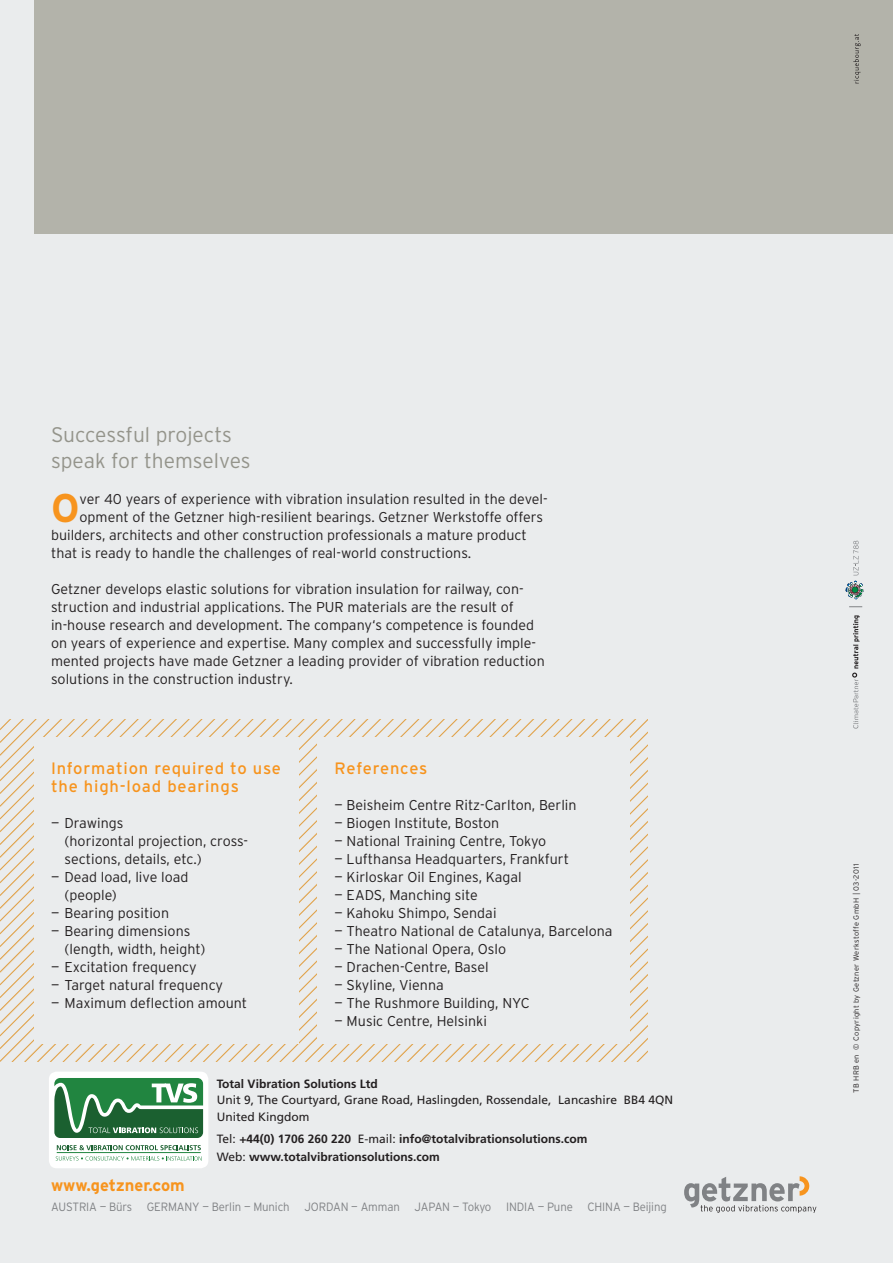
<style>
.page{position:relative;width:893px;height:1263px;background:#eaeced}
.page>*{position:absolute;margin:0;border:0;box-sizing:border-box;transform-origin:0 0}
.t1{font:700 39.9px "Interstate";color:#f7941e}
.t2{font:300 21px/25.5px "Interstate";color:#94948b}
.t3{font:16.5px/18px "Interstate";letter-spacing:.05em;color:#f7941e}
.t4{font:700 16.5px "Interstate";color:#f7941e}
.t5{font:300 14.25px/18px "Interstate";color:#231f20}
.t6{font:700 12px/18px "Frutiger";color:#231f20}
.t7{font:12px/16.5px "Frutiger";color:#231f20}
.t8{font:300 12px "Interstate";letter-spacing:-.01em;color:#808285;scale:.95 1}
.t9{font:300 7.5px "Interstate";letter-spacing:.04em;color:#231f20}
.s1{font-weight:400}
</style>
<div class="page">
<svg style="left:4px;top:720px;width:13px;height:342px"></svg>
<svg style="left:297px;top:720px;width:13px;height:342px"></svg>
<svg style="left:310px;top:720px;width:13px;height:342px"></svg>
<svg style="left:446px;top:720px;width:202px;height:342px"></svg>
<div style="left:34px;top:738px;width:265px;height:306px;background:#eaeced"></div>
<div style="left:317px;top:738px;width:313px;height:306px;background:#eaeced"></div>
<div style="left:34px;top:0;width:859px;height:234px;background:#b3b3aa"></div>
<svg style="left:684px;top:1176px;width:132px;height:37px"></svg>
<svg style="left:853px;top:34px;width:8px;height:49px"></svg>
<svg style="left:852px;top:615px;width:8px;height:113px"></svg>
<svg style="left:845px;top:581px;width:19px;height:18px"></svg>
<svg style="left:849px;top:606px;width:13px;height:1px"></svg>
<svg style="left:853px;top:541px;width:6px;height:34px"></svg>
<div style="left:49px;top:1071px;width:159px;height:97px;background:#fff;border-radius:8px"></div>
<svg style="left:54px;top:1078px;width:149px;height:60px;background:#468a5b"></svg>
<svg style="left:56px;top:1156px;width:146px;height:4px"></svg>
<svg style="left:57px;top:1145px;width:144px;height:5px"></svg>
<hr style="left:57px;top:1152px;width:144px;height:1px;background:#218540">
<h2 class="t2" style="left:51px;top:422px;width:201px">Successful projects speak for themselves</h2>
<h1 class="t1" style="left:51px;top:485px;width:30px">O</h1>
<p class="t5" style="left:80px;top:490px;width:470px">ver 40 years of experience with vibration insulation resulted in the devel-</p>
<p class="t5" style="left:80px;top:508px;width:465px">opment of the getzner high-resilient bearings. getzner Werkstoffe offers</p>
<p class="t5" style="left:51px;top:526px;width:477px">builders, architects and other construction professionals a mature product</p>
<p class="t5" style="left:51px;top:544px;width:422px">that is ready to handle the challenges of real-world constructions.</p>
<p class="t5" style="left:51px;top:580px;width:495px">getzner develops elastic solutions for vibration insulation for railway, con&shy;struction and industrial applications. The puR materials are the result of in-house research and development. The company‘s competence is founded on years of experience and expertise. Many complex and successfully imple&shy;mented projects have made getzner a leading provider of vibration reduction solutions in the construction industry.</p>
<p class="t3" style="left:51px;top:759px;width:232px">Information required to use the high-load bearings</p>
<p class="t5" style="left:65px;top:814px;width:185px;text-indent:-13px">— Drawings<br>(horizontal projection, cross&shy;sections, details, etc.)</p>
<p class="t5" style="left:65px;top:868px;width:125px;text-indent:-13px">— Dead load, live load (people)</p>
<p class="t5" style="left:51px;top:904px;width:120px">— Bearing position</p>
<p class="t5" style="left:65px;top:922px;width:142px;text-indent:-13px">— Bearing dimensions (length, width, height)</p>
<p class="t5" style="left:51px;top:958px;width:147px">— Excitation frequency</p>
<p class="t5" style="left:51px;top:976px;width:174px">— Target natural frequency</p>
<p class="t5" style="left:51px;top:994px;width:198px">— Maximum deflection amount</p>
<p class="t3" style="left:335px;top:759px;width:94px">References</p>
<p class="t5" style="left:335px;top:796px;width:243px">— Beisheim Centre Ritz-Carlton, Berlin</p>
<p class="t5" style="left:335px;top:814px;width:166px">— Biogen Institute, Boston</p>
<p class="t5" style="left:335px;top:832px;width:213px">— National Training Centre, Tokyo</p>
<p class="t5" style="left:335px;top:850px;width:236px">— Lufthansa Headquarters, Frankfurt</p>
<p class="t5" style="left:335px;top:868px;width:189px">— Kirloskar Oil Engines, Kagal</p>
<p class="t5" style="left:335px;top:886px;width:145px">— EADS, Manching site</p>
<p class="t5" style="left:335px;top:904px;width:163px">— Kahoku Shimpo, Sendai</p>
<p class="t5" style="left:335px;top:922px;width:279px">— Theatro National de Catalunya, Barcelona</p>
<p class="t5" style="left:335px;top:940px;width:173px">— The National Opera, Oslo</p>
<p class="t5" style="left:335px;top:958px;width:156px">— Drachen-Centre, Basel</p>
<p class="t5" style="left:335px;top:976px;width:111px">— Skyline, Vienna</p>
<p class="t5" style="left:335px;top:994px;width:197px">— The Rushmore Building, NYC</p>
<p class="t5" style="left:335px;top:1012px;width:154px">— Music Centre, Helsinki</p>
<p class="t6" style="left:217px;top:1074px;width:162px">Total Vibration Solutions Ltd</p>
<p class="t7" style="left:217px;top:1091px;width:458px">Unit 9, The Courtyard, Grane Road, Haslingden, Rossendale, Lancashire BB4 4QN<br>United Kingdom</p>
<p class="t6" style="left:217px;top:1130px;width:372px"><span class="s1">Tel:</span> +44(0) 1706 260 220 <span class="s1">E-mail:</span> info@totalvibrationsolutions.com<br><span class="s1">Web:</span> www.totalvibrationsolutions.com</p>
<p class="t4" style="left:51px;top:1175px;width:135px">www.getzner.com</p>
<p class="t8" style="left:51px;top:1200px;width:650px">AuSTRIA — Bürs gERMANY — Berlin — Munich JORDAN — Amman JApAN — Tokyo INDIA — pune CHINA — Beijing</p>
<p class="t9" style="left:852px;top:1093px;width:230px;rotate:-90deg">TB HRB en © Copyright by getzner Werkstoffe gmbH | 03-2011</p>
</div>
